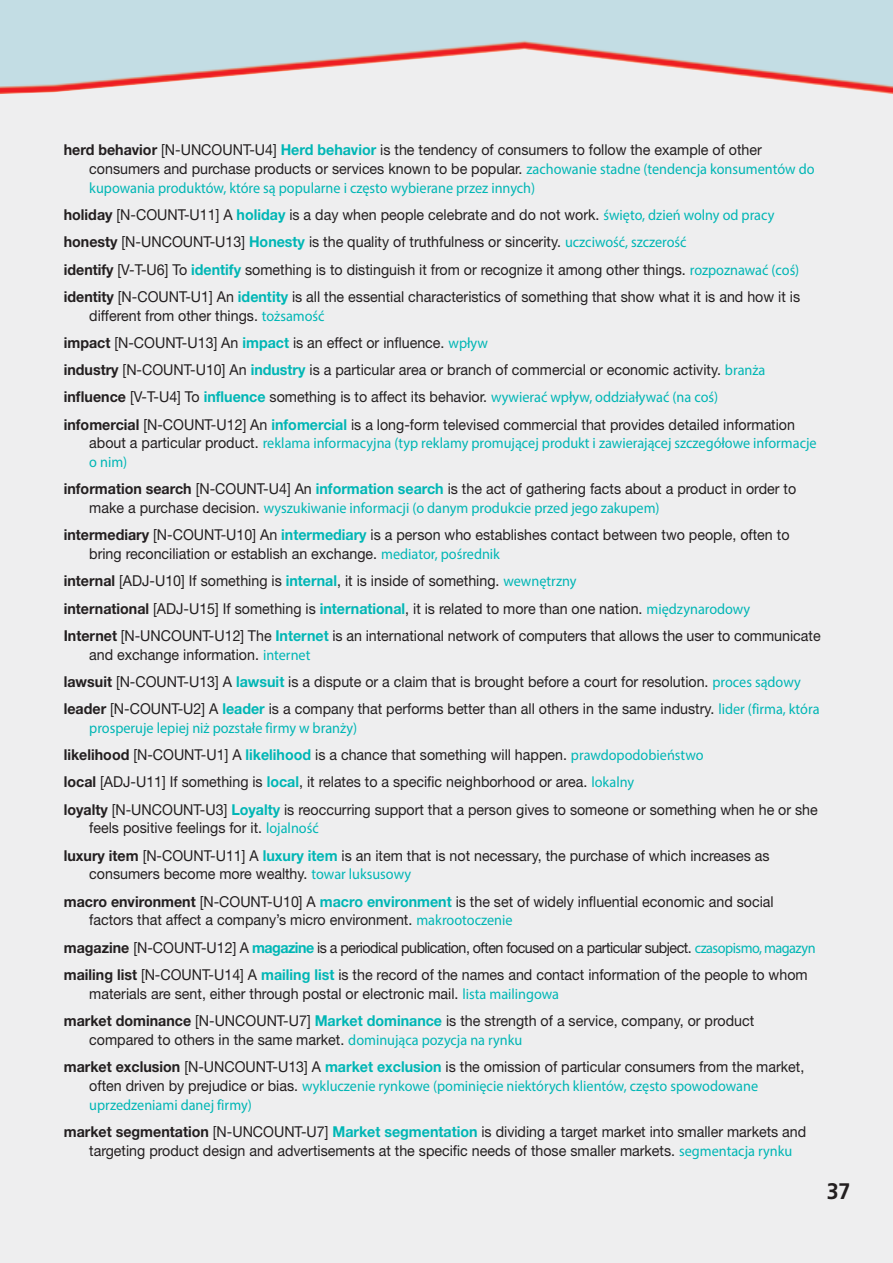
<style>
.page{position:relative;width:893px;height:1263px;background:#eeeeef}
.page>*{position:absolute;margin:0;border:0;box-sizing:border-box;transform-origin:0 0}
.t1{font:700 22.5px "PF Catalog";color:#231f20;scale:.95 1}
.t2{font:15px/27.3px "Helvetica Neue LT Std";color:#231f20;scale:.95 1}
.t3{font:15px/18.8px "Myriad Pro";color:#00b6b5;scale:.95 1}
.s1{font-weight:700}
.s2{font-weight:700;color:#00b6b5}
.s3{font-family:"Myriad Pro";color:#00b6b5}
.s4{font-family:"Helvetica Neue LT Std";color:#231f20}
</style>
<div class="page">
<img style="left:0;top:0;width:893px;height:94px">
<p class="t2" style="left:89px;top:142px;width:765px;line-height:18.8px;text-indent:-26px"><span class="s1">herd behavior</span> [N-UNCOUNT-U4] <span class="s2">Herd behavior</span> is the tendency of consumers to follow the example of other consumers and purchase products or services known to be popular. <span class="s3">zachowanie stadne (tendencja konsumentów do</span></p>
<p class="t3" style="left:89px;top:180px;width:471px">kupowania produktów, które są popularne i często wybierane przez innych)</p>
<p class="t2" style="left:64px;top:203px;width:777px"><span class="s1">holiday</span> [N-COUNT-U11] A <span class="s2">holiday</span> is a day when people celebrate and do not work. <span class="s3">święto, dzień wolny od pracy </span><span class="s1">honesty</span> [N-UNCOUNT-U13] <span class="s2">Honesty</span> is the quality of truthfulness or sincerity. <span class="s3">uczciwość, szczerość<br></span><span class="s1">identify</span> [V-T-U6] To <span class="s2">identify</span> something is to distinguish it from or recognize it among other things. <span class="s3">rozpoznawać (coś) </span><span class="s1">identity</span> [N-COUNT-U1] An <span class="s2">identity</span> is all the essential characteristics of something that show what it is and how it is</p>
<p class="t2" style="left:64px;top:303px;width:771px;text-indent:26px">different from other things. <span class="s3">tożsamość<br></span><span class="s1">impact</span> [N-COUNT-U13] An <span class="s2">impact</span> is an effect or influence. <span class="s3">wpływ<br></span><span class="s1">industry</span> [N-COUNT-U10] An <span class="s2">industry</span> is a particular area or branch of commercial or economic activity. <span class="s3">branża </span><span class="s1">influence</span> [V-T-U4] To <span class="s2">influence</span> something is to affect its behavior. <span class="s3">wywierać wpływ, oddziaływać (na coś) </span><span class="s1">infomercial</span> [N-COUNT-U12] An <span class="s2">infomercial</span> is a long-form televised commercial that provides detailed information</p>
<p class="t3" style="left:89px;top:435px;width:767px"><span class="s4">about a particular product.</span> reklama informacyjna (typ reklamy promującej produkt i zawierającej szczegółowe informacje o nim)</p>
<p class="t2" style="left:64px;top:477px;width:772px"><span class="s1">information search</span> [N-COUNT-U4] An <span class="s2">information search</span> is the act of gathering facts about a product in order to</p>
<p class="t3" style="left:89px;top:500px;width:602px"><span class="s4">make a purchase decision.</span> wyszukiwanie informacji (o danym produkcie przed jego zakupem)</p>
<p class="t2" style="left:89px;top:527px;width:739px;line-height:18.8px;text-indent:-26px"><span class="s1">intermediary</span> [N-COUNT-U10] An <span class="s2">intermediary</span> is a person who establishes contact between two people, often to bring reconciliation or establish an exchange. <span class="s3">mediator, pośrednik</span></p>
<p class="t2" style="left:64px;top:569px;width:798px"><span class="s1">internal</span> [ADJ-U10] If something is <span class="s2">internal</span>, it is inside of something. <span class="s3">wewnętrzny<br></span><span class="s1">international</span> [ADJ-U15] If something is <span class="s2">international</span>, it is related to more than one nation. <span class="s3">międzynarodowy<br></span><span class="s1">Internet</span> [N-UNCOUNT-U12] The <span class="s2">Internet</span> is an international network of computers that allows the user to communicate</p>
<p class="t2" style="left:64px;top:642px;width:797px;text-indent:26px">and exchange information. <span class="s3">internet<br></span><span class="s1">lawsuit</span> [N-COUNT-U13] A <span class="s2">lawsuit</span> is a dispute or a claim that is brought before a court for resolution. <span class="s3">proces sądowy </span><span class="s1">leader</span> [N-COUNT-U2] A <span class="s2">leader</span> is a company that performs better than all others in the same industry. <span class="s3">lider (firma, która</span></p>
<p class="t3" style="left:89px;top:720px;width:284px">prosperuje lepiej niż pozstałe firmy w branży)</p>
<p class="t2" style="left:64px;top:743px;width:795px"><span class="s1">likelihood</span> [N-COUNT-U1] A <span class="s2">likelihood</span> is a chance that something will happen. <span class="s3">prawdopodobieństwo<br></span><span class="s1">local</span> [ADJ-U11] If something is <span class="s2">local</span>, it relates to a specific neighborhood or area. <span class="s3">lokalny<br></span><span class="s1">loyalty</span> [N-UNCOUNT-U3] <span class="s2">Loyalty</span> is reoccurring support that a person gives to someone or something when he or she</p>
<p class="t2" style="left:64px;top:816px;width:744px;text-indent:26px">feels positive feelings for it. <span class="s3">lojalność<br></span><span class="s1">luxury item</span> [N-COUNT-U11] A <span class="s2">luxury item</span> is an item that is not necessary, the purchase of which increases as</p>
<p class="t2" style="left:64px;top:862px;width:749px;text-indent:26px">consumers become more wealthy. <span class="s3">towar luksusowy<br></span><span class="s1">macro environment</span> [N-COUNT-U10] A <span class="s2">macro environment</span> is the set of widely influential economic and social</p>
<p class="t2" style="left:64px;top:908px;width:793px;text-indent:26px">factors that affect a company’s micro environment. <span class="s3">makrootoczenie<br></span><span class="s1">magazine</span> [N-COUNT-U12] A <span class="s2">magazine</span> is a periodical publication, often focused on a particular subject. <span class="s3">czasopismo, magazyn </span><span class="s1">mailing list</span> [N-COUNT-U14] A <span class="s2">mailing list</span> is the record of the names and contact information of the people to whom</p>
<p class="t2" style="left:64px;top:981px;width:728px;text-indent:26px">materials are sent, either through postal or electronic mail. <span class="s3">lista mailingowa<br></span><span class="s1">market dominance</span> [N-UNCOUNT-U7] <span class="s2">Market dominance</span> is the strength of a service, company, or product</p>
<p class="t2" style="left:64px;top:1027px;width:781px;text-indent:26px">compared to others in the same market. <span class="s3">dominująca pozycja na rynku<br></span><span class="s1">market exclusion</span> [N-UNCOUNT-U13] A <span class="s2">market exclusion</span> is the omission of particular consumers from the market,</p>
<p class="t3" style="left:89px;top:1077px;width:706px"><span class="s4">often driven by prejudice or bias.</span> wykluczenie rynkowe (pominięcie niektórych klientów, często spowodowane uprzedzeniami danej firmy)</p>
<p class="t2" style="left:89px;top:1123px;width:756px;line-height:18.8px;text-indent:-26px"><span class="s1">market segmentation</span> [N-UNCOUNT-U7] <span class="s2">Market segmentation</span> is dividing a target market into smaller markets and targeting product design and advertisements at the specific needs of those smaller markets. <span class="s3">segmentacja rynku</span></p>
<h1 class="t1" style="left:827px;top:1178px;width:27px">37</h1>
</div>
